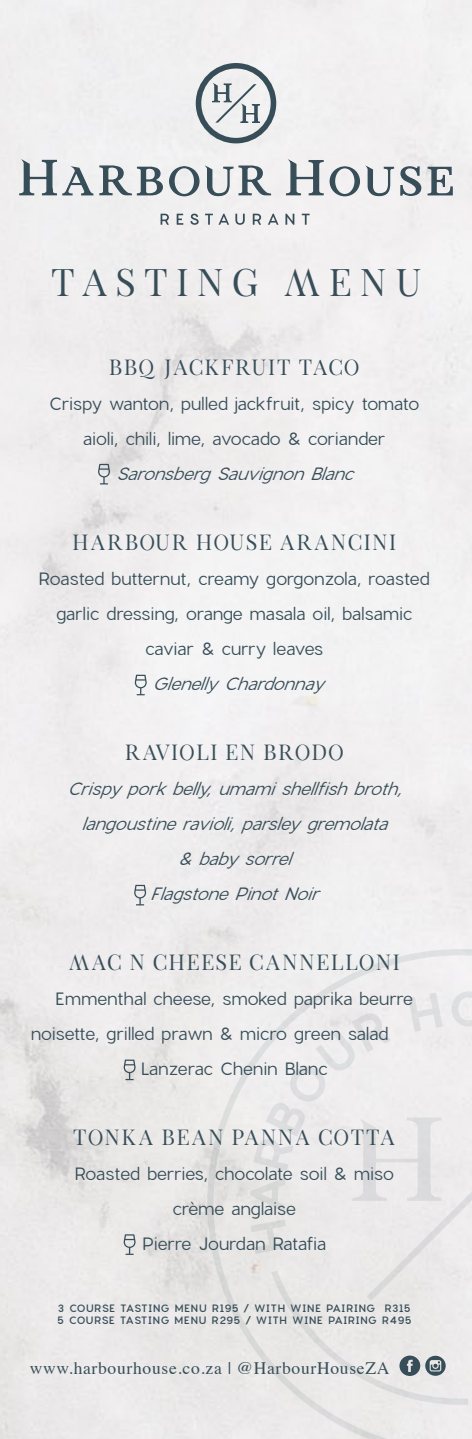
<style>
.page{position:relative;width:472px;height:1439px;background:#fff}
.page>*{position:absolute;margin:0;border:0;box-sizing:border-box;transform-origin:0 0}
.t1{font:36.75px "Exodus Personal Use Regular";letter-spacing:.15em;color:#374e59}
.t2{font:21px "Exodus Personal Use Regular";color:#374e59}
.t3{font:17.5px/35px "Charlevoix Pro";letter-spacing:-.02em;color:#374e59;text-align:center}
.t4{font:italic 17.5px/35px "Charlevoix Pro";color:#374e59;text-align:center}
.t5{font:17.5px "Times";letter-spacing:.04em;color:#374e59}
.t6{font:500 10.5px/12.6px "Charlevoix Pro";letter-spacing:.025em;color:#374e59}
</style>
<div class="page">
<img style="left:0;top:0;width:471px;height:1439px">
<svg style="left:98px;top:464px;width:12px;height:20px"></svg>
<svg style="left:134px;top:675px;width:13px;height:20px"></svg>
<svg style="left:134px;top:885px;width:12px;height:20px"></svg>
<svg style="left:123px;top:1059px;width:13px;height:21px"></svg>
<svg style="left:123px;top:1234px;width:13px;height:21px"></svg>
<div style="left:195px;top:63px;width:81px;height:80px;border:6px solid #374e59;border-radius:50%"></div>
<svg style="left:212px;top:84px;width:47px;height:39px"></svg>
<svg style="left:285px;top:157px;width:168px;height:40px"></svg>
<svg style="left:18px;top:157px;width:253px;height:40px"></svg>
<svg style="left:160px;top:214px;width:149px;height:11px"></svg>
<svg style="left:207px;top:949px;width:264px;height:490px;background:#e9e8e8"></svg>
<svg style="left:266px;top:1265px;width:205px;height:143px;background:#e8e7e6"></svg>
<svg style="left:249px;top:986px;width:222px;height:279px;background:#eae9ea"></svg>
<svg style="left:399px;top:1355px;width:46px;height:21px"></svg>
<h1 class="t1" style="left:49px;top:266px;width:375px">TASTING MENU</h1>
<p class="t2" style="left:108px;top:358px;width:253px">BBQ JACKFRUIT TACO</p>
<p class="t3" style="left:49px;top:386px;width:372px">Crispy wanton, pulled jackfruit, spicy tomato aioli, chili, lime, avocado &amp; coriander</p>
<p class="t4" style="left:115px;top:456px;width:247px">SaronsbergSauvignonBlanc</p>
<p class="t2" style="left:71px;top:533px;width:326px">HARBOUR HOUSE ARANCINI</p>
<p class="t3" style="left:39px;top:561px;width:392px">Roasted butternut, creamy gorgonzola, roasted garlic dressing, orange masala oil, balsamic caviar &amp; curry leaves</p>
<p class="t4" style="left:151px;top:666px;width:181px">GlenellyChardonnay</p>
<p class="t2" style="left:124px;top:743px;width:221px">RAVIOLI EN BRODO</p>
<p class="t4" style="left:67px;top:771px;width:344px">Crispyporkbelly,umamishellfishbroth, langoustineravioli,parsleygremolata &amp;babysorrel<br>FlagstonePinotNoir</p>
<p class="t2" style="left:68px;top:953px;width:334px">MAC N CHEESE CANNELLONI</p>
<p class="t3" style="left:55px;top:981px;width:359px">Emmenthal cheese, smoked paprika beurre</p>
<p class="t3" style="left:31px;top:1016px;width:359px">noisette, grilled prawn &amp; micro green salad</p>
<p class="t3" style="left:140px;top:1051px;width:188px">Lanzerac Chenin Blanc</p>
<p class="t2" style="left:72px;top:1128px;width:325px">TONKA BEAN PANNA COTTA</p>
<p class="t3" style="left:74px;top:1156px;width:320px">Roasted berries, chocolate soil &amp; miso crème anglaise<br>Pierre Jourdan Ratafia</p>
<p class="t6" style="left:57px;top:1301px;width:355px">3 COURSE TASTING MENU R195 / WITH WINE PAIRING R315<br>5 COURSE TASTING MENU R295 / WITH WINE PAIRING R495</p>
<p class="t5" style="left:30px;top:1351px;width:361px">www.harbourhouse.co.za | @HarbourHouseZA</p>
</div>
